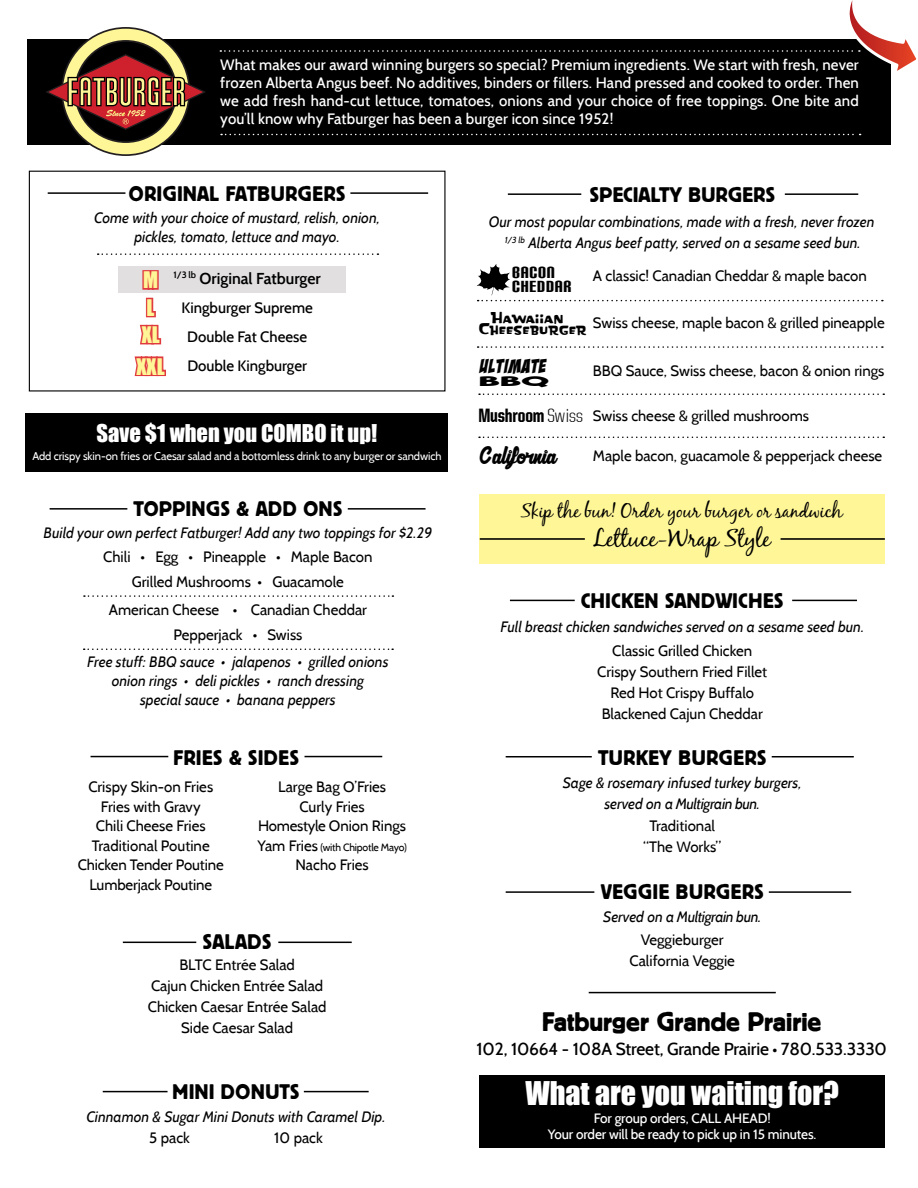
<style>
.page{position:relative;width:918px;height:1188px;background:#fff}
.page>*{position:absolute;margin:0;border:0;box-sizing:border-box;transform-origin:0 0}
.t1{font:30px "Impact";color:#fff}
.t2{font:26.7px "Block BE";color:#000}
.t3{font:25.65px "Authentic Ratatouille";color:#000}
.t4{font:24px "Black Jack";letter-spacing:-.005em;color:#000}
.t5{font:22.5px "Impact";color:#fff}
.t6{font:21px "Block BE";letter-spacing:.03em;color:#000}
.t7{font:21px/27.3px "Impact";color:#fff797}
.t8{font:800 19.35px "United Sans Cond";letter-spacing:-.01em;color:#000}
.t9{font:19.35px/14.2px "Carbon Block";letter-spacing:.04em;color:#000}
.t10{font:19.35px "Bada Boom BB";letter-spacing:.05em;color:#000}
.t11{font:19.2px "Black Jack";letter-spacing:-.005em;color:#000}
.t12{font:500 17.4px "Cabin";letter-spacing:-.01em;color:#000}
.t13{font:600 15.75px "Cabin";color:#000}
.t14{font:700 15.3px/11.1px "Beachbuoy";color:#000}
.t15{font:15px/21px "Cabin";color:#000;text-align:center}
.t16{font:italic 15px/18.8px "Cabin";color:#000;text-align:center}
.t17{font:500 15px/18px "Cabin";letter-spacing:.01em;color:#fff;text-align:justify}
.t18{font:500 15px/29.1px "Cabin";color:#000;text-align:center}
.t19{font:italic 15px "Cabin";letter-spacing:-.025em;color:#000}
.t20{font:500 13.5px/16.2px "Cabin";letter-spacing:-.01em;color:#fff;text-align:center}
.t21{font:700 12.45px "Riffic Free";color:#000;scale:2.7 1}
.t22{font:11.25px "Cabin";letter-spacing:-.01em;color:#fff}
.t23{font:10.5px "Cabin";letter-spacing:-.02em;color:#000}
.s1{font-size:15px}
.s2{font-weight:300}
.s3{font-family:"Myriad Pro";font-weight:400}
</style>
<div class="page">
<div style="left:27px;top:39px;width:864px;height:106px;background:#000"></div>
<svg style="left:46px;top:27px;width:159px;height:129px"></svg>
<svg style="left:221px;top:134px;width:640px;height:1px"></svg>
<div style="left:479px;top:1075px;width:406px;height:73px;background:#000"></div>
<svg style="left:479px;top:437px;width:405px;height:1px"></svg>
<svg style="left:478px;top:346px;width:405px;height:2px"></svg>
<svg style="left:479px;top:393px;width:405px;height:2px"></svg>
<svg style="left:477px;top:264px;width:406px;height:37px"></svg>
<hr style="left:508px;top:193px;width:73px;height:2px;background:#000">
<hr style="left:785px;top:193px;width:73px;height:2px;background:#000">
<svg style="left:220px;top:0;width:697px;height:71px"></svg>
<hr style="left:589px;top:992px;width:187px;height:1px;background:#000">
<hr style="left:91px;top:756px;width:77px;height:1px;background:#000">
<hr style="left:305px;top:756px;width:77px;height:1px;background:#000">
<svg style="left:84px;top:595px;width:309px;height:2px"></svg>
<svg style="left:84px;top:649px;width:309px;height:1px"></svg>
<hr style="left:50px;top:508px;width:77px;height:2px;background:#000">
<hr style="left:348px;top:508px;width:78px;height:2px;background:#000">
<svg style="left:98px;top:253px;width:280px;height:124px"></svg>
<hr style="left:48px;top:192px;width:77px;height:2px;background:#000">
<hr style="left:350px;top:192px;width:78px;height:2px;background:#000">
<hr style="left:510px;top:600px;width:65px;height:1px;background:#000">
<hr style="left:792px;top:600px;width:65px;height:1px;background:#000">
<hr style="left:506px;top:891px;width:88px;height:2px;background:#000">
<hr style="left:769px;top:891px;width:82px;height:2px;background:#000">
<hr style="left:506px;top:756px;width:86px;height:1px;background:#000">
<hr style="left:772px;top:756px;width:82px;height:1px;background:#000">
<div style="left:479px;top:494px;width:406px;height:70px;background:#fff797"></div>
<hr style="left:480px;top:538px;width:105px;height:2px;background:#000">
<hr style="left:781px;top:538px;width:104px;height:2px;background:#000">
<hr style="left:103px;top:1091px;width:65px;height:1px;background:#000">
<hr style="left:304px;top:1091px;width:65px;height:1px;background:#000">
<hr style="left:123px;top:942px;width:73px;height:1px;background:#000">
<hr style="left:278px;top:942px;width:74px;height:1px;background:#000">
<div style="left:26px;top:413px;width:422px;height:59px;background:#000"></div>
<p class="t17" style="left:220px;top:55px;width:640px">What makes our award winning burgers so special? Premium ingredients. We start with fresh, never frozen Alberta Angus beef. No additives, binders or fillers. Hand pressed and cooked to order. Then we add fresh hand-cut lettuce, tomatoes, onions and your choice of free toppings. One bite and you’ll know why Fatburger has been a burger icon since 1952!</p>
<h3 class="t6" style="left:129px;top:182px;width:218px">ORIGINAL FATBURGERS</h3>
<p class="t16" style="left:94px;top:208px;width:287px;line-height:19.5px">Come with your choice of mustard, relish, onion, pickles, tomato, lettuce and mayo.</p>
<p class="t13" style="left:174px;top:269px;width:149px"><sup>1/3</sup> <sup>lb</sup> Original Fatburger</p>
<p class="t18" style="left:182px;top:293px;width:133px">Kingburger Supreme<br>Double Fat Cheese<br>Double Kingburger</p>
<h3 class="t7" style="left:142px;top:266px;width:20px">M<br>L<br>XL</h3>
<h3 class="t7" style="left:136px;top:352px;width:30px">XXL</h3>
<h3 class="t5" style="left:97px;top:416px;width:282px">Save $1 when you COMBO it up!</h3>
<p class="t22" style="left:32px;top:449px;width:411px">Add crispy skin-on fries or Caesar salad and a bottomless drink to any burger or sandwich</p>
<h3 class="t6" style="left:134px;top:497px;width:210px">TOPPINGS &amp; ADD ONS</h3>
<p class="t16" style="left:44px;top:523px;width:390px">Build your own perfect Fatburger! Add any two toppings for $2.29</p>
<p class="t15" style="left:103px;top:545px;width:271px;line-height:24.8px">Chili • Egg • Pineapple • Maple Bacon<br>Grilled Mushrooms • Guacamole</p>
<p class="t15" style="left:109px;top:597px;width:260px;line-height:24.8px">American Cheese • Canadian Cheddar<br>Pepperjack • Swiss</p>
<p class="t16" style="left:87px;top:653px;width:303px">Free stuff: BBQ sauce • jalapenos • grilled onions onion rings • deli pickles • ranch dressing<br>special sauce • banana peppers</p>
<h3 class="t6" style="left:174px;top:746px;width:127px">FRIES &amp; SIDES</h3>
<p class="t15" style="left:78px;top:777px;width:147px;line-height:19.5px">Crispy Skin-on Fries<br>Fries with Gravy<br>Chili Cheese Fries<br>Traditional Poutine<br>Chicken Tender Poutine<br>Lumberjack Poutine</p>
<p class="t15" style="left:258px;top:777px;width:149px;line-height:19.5px">Large Bag O’Fries<br>Curly Fries<br>Homestyle Onion Rings</p>
<p class="t23" style="left:258px;top:840px;width:151px"><span class="s1">Yam Fries</span> (with Chipotle Mayo)</p>
<p class="t15" style="left:296px;top:854px;width:75px">Nacho Fries</p>
<h3 class="t6" style="left:203px;top:930px;width:70px">SALADS</h3>
<p class="t15" style="left:148px;top:954px;width:180px">BLTC Entrée Salad<br>Cajun Chicken Entrée Salad<br>Chicken Caesar Entrée Salad<br>Side Caesar Salad</p>
<h3 class="t6" style="left:173px;top:1080px;width:128px">MINI DONUTS</h3>
<p class="t16" style="left:87px;top:1107px;width:301px">Cinnamon &amp; Sugar Mini Donuts with Caramel Dip.</p>
<p class="t15" style="left:149px;top:1127px;width:42px">5 pack</p>
<p class="t15" style="left:274px;top:1127px;width:50px">10 pack</p>
<h3 class="t6" style="left:590px;top:183px;width:187px">SPECIALTY BURGERS</h3>
<p class="t16" style="left:489px;top:211px;width:387px;line-height:21px">Our most popular combinations, made with a fresh, never frozen<br><sup>1/3</sup> <sup>lb</sup> Alberta Angus beef patty, served on a sesame seed bun.</p>
<p class="t15" style="left:593px;top:266px;width:275px">A classic! Canadian Cheddar &amp; maple bacon</p>
<p class="t15" style="left:593px;top:312px;width:293px">Swiss cheese, maple bacon &amp; grilled pineapple</p>
<p class="t15" style="left:593px;top:360px;width:293px">BBQ Sauce, Swiss cheese, bacon &amp; onion rings</p>
<p class="t15" style="left:593px;top:405px;width:218px">Swiss cheese &amp; grilled mushrooms</p>
<p class="t15" style="left:593px;top:446px;width:291px">Maple bacon, guacamole &amp; pepperjack cheese</p>
<p class="t9" style="left:512px;top:265px;width:61px">BACON<br>CHEDDAR</p>
<p class="t14" style="left:479px;top:311px;width:109px;text-indent:12px">Hawaiian<br>Cheeseburger</p>
<p class="t10" style="left:480px;top:356px;width:68px">ULTIMATE</p>
<p class="t21" style="left:480px;top:374px;width:27px">BBQ</p>
<p class="t8" style="left:478px;top:405px;width:107px">Mushroom<span class="s2">Swiss</span></p>
<h3 class="t3" style="left:480px;top:443px;width:78px">California</h3>
<p class="t11" style="left:521px;top:499px;width:323px">Skip the bun! Order your burger or sandwich</p>
<h3 class="t4" style="left:593px;top:524px;width:179px">Lettuce-Wrap Style</h3>
<h3 class="t6" style="left:581px;top:589px;width:204px">CHICKEN SANDWICHES</h3>
<p class="t16" style="left:500px;top:617px;width:365px">Full breast chicken sandwiches served on a sesame seed bun.</p>
<p class="t15" style="left:597px;top:640px;width:171px">Classic Grilled Chicken<br>Crispy Southern Fried Fillet<br>Red Hot Crispy Buffalo<br>Blackened Cajun Cheddar</p>
<h3 class="t6" style="left:598px;top:746px;width:170px">TURKEY BURGERS</h3>
<p class="t16" style="left:563px;top:772px;width:240px;line-height:20.9px">Sage &amp; rosemary infused turkey burgers, served on a Multigrain bun.</p>
<p class="t15" style="left:643px;top:815px;width:79px">Traditional “The Works”</p>
<h3 class="t6" style="left:601px;top:880px;width:164px">VEGGIE BURGERS</h3>
<p class="t19" style="left:603px;top:908px;width:159px">Served on a Multigrain bun.</p>
<p class="t15" style="left:630px;top:929px;width:107px">Veggieburger<br>California Veggie</p>
<h2 class="t2" style="left:542px;top:1007px;width:281px">Fatburger Grande Prairie</h2>
<p class="t12" style="left:477px;top:1039px;width:412px">102, 10664 - 108A Street, Grande Prairie <span class="s3">•</span> 780.533.3330</p>
<h1 class="t1" style="left:525px;top:1070px;width:315px">What are you waiting for?</h1>
<p class="t20" style="left:548px;top:1110px;width:270px">For group orders, CALL AHEAD!<br>Your order will be ready to pick up in 15 minutes.</p>
</div>
